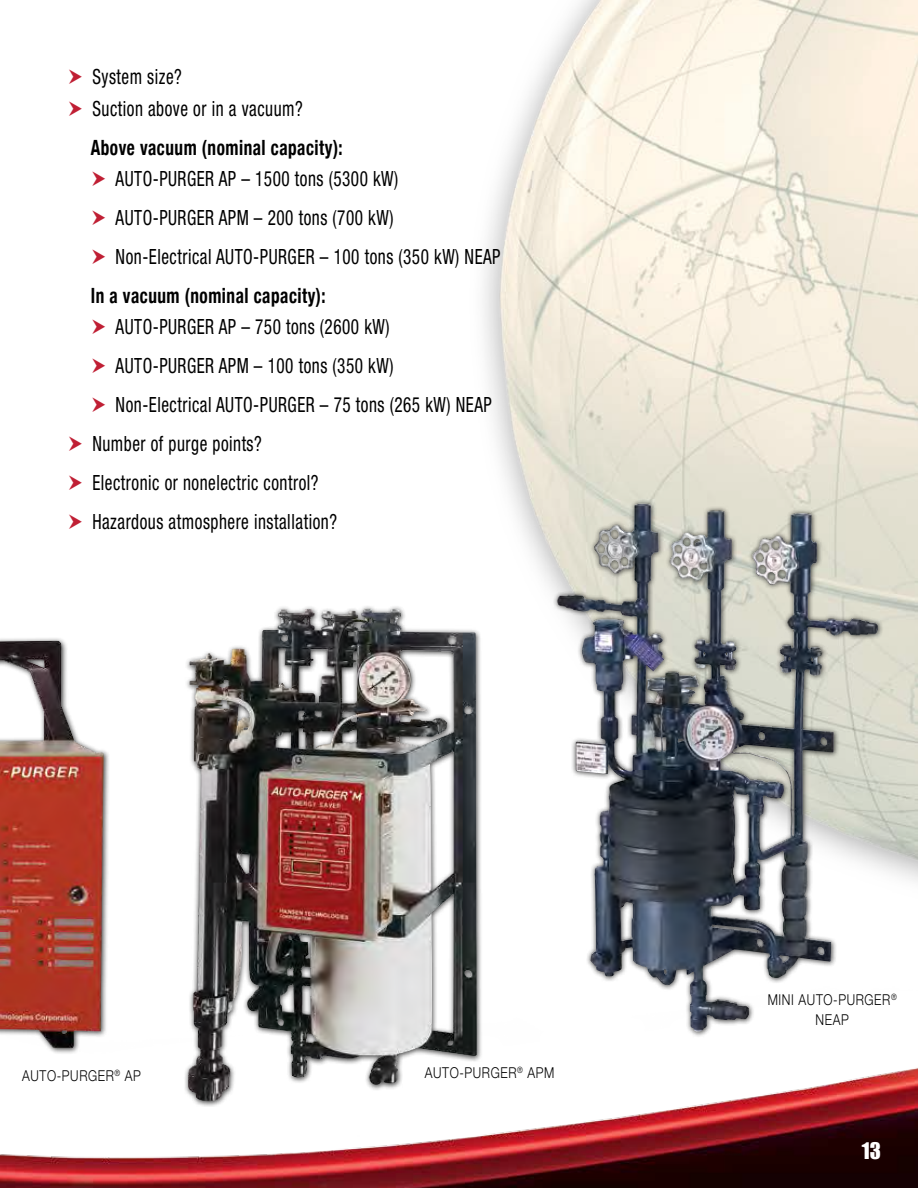
<style>
.page{position:relative;width:918px;height:1188px;background:#fff}
.page>*{position:absolute;margin:0;border:0;box-sizing:border-box;transform-origin:0 0}
.t1{font:condensed 21px/39px "Helvetica Neue LT Std";letter-spacing:.03em;color:#000;scale:.82 1}
.t2{font:700 condensed 21px "Helvetica Neue";letter-spacing:.03em;color:#000;scale:.82 1}
.t3{font:21px "Impact";color:#fff}
.t4{font:300 15px/19.5px "Helvetica Neue LT";letter-spacing:.05em;color:#000;text-align:center;scale:.82 1}
</style>
<div class="page">
<img style="left:0;top:0;width:918px;height:1188px">
<div style="left:183px;top:604px;width:300px;height:503px;background:#000;opacity:.75"></div>
<img style="left:188px;top:609px;width:176px;height:492px">
<div style="left:0;top:627px;width:110px;height:480px;background:#000;opacity:.75"></div>
<img style="left:0;top:641px;width:104px;height:407px">
<div style="left:553px;top:499px;width:331px;height:539px;background:#000;opacity:.75"></div>
<img style="left:557px;top:504px;width:192px;height:527px">
<svg style="left:69px;top:69px;width:13px;height:15px"></svg>
<svg style="left:69px;top:101px;width:13px;height:15px"></svg>
<svg style="left:92px;top:171px;width:13px;height:15px"></svg>
<svg style="left:92px;top:210px;width:13px;height:15px"></svg>
<svg style="left:92px;top:249px;width:13px;height:15px"></svg>
<svg style="left:92px;top:319px;width:13px;height:15px"></svg>
<svg style="left:92px;top:358px;width:13px;height:15px"></svg>
<svg style="left:92px;top:397px;width:13px;height:15px"></svg>
<svg style="left:69px;top:436px;width:13px;height:15px"></svg>
<svg style="left:69px;top:475px;width:13px;height:15px"></svg>
<svg style="left:69px;top:514px;width:13px;height:15px"></svg>
<p class="t1" style="left:92px;top:60px;width:258px;line-height:32.2px">System size?<br>Suction above or in a vacuum?</p>
<p class="t2" style="left:91px;top:130px;width:309px">Above vacuum (nominal capacity):</p>
<p class="t1" style="left:116px;top:159px;width:471px">AUTO-PURGER AP – 1500 tons (5300 kW)<br>AUTO-PURGER APM – 200 tons (700 kW)<br>Non-Electrical AUTO-PURGER – 100 tons (350 kW) NEAP</p>
<p class="t2" style="left:91px;top:278px;width:288px">In a vacuum (nominal capacity):</p>
<p class="t1" style="left:116px;top:307px;width:336px">AUTO-PURGER AP – 750 tons (2600 kW)</p>
<p class="t1" style="left:116px;top:346px;width:340px">AUTO-PURGER APM – 100 tons (350 kW)</p>
<p class="t1" style="left:116px;top:385px;width:460px">Non-Electrical AUTO-PURGER – 75 tons (265 kW) NEAP</p>
<p class="t1" style="left:92px;top:424px;width:208px">Number of purge points?</p>
<p class="t1" style="left:92px;top:463px;width:277px">Electronic or nonelectric control?</p>
<p class="t1" style="left:92px;top:502px;width:300px">Hazardous atmosphere installation?</p>
<p class="t4" style="left:22px;top:1066px;width:146px">AUTO-PURGER<sup>®</sup> AP</p>
<p class="t4" style="left:425px;top:1062px;width:159px">AUTO-PURGER<sup>®</sup> APM</p>
<p class="t4" style="left:768px;top:990px;width:159px">MINI AUTO-PURGER<sup>®<br></sup>NEAP</p>
<p class="t3" style="left:862px;top:1135px;width:21px">13</p>
</div>
